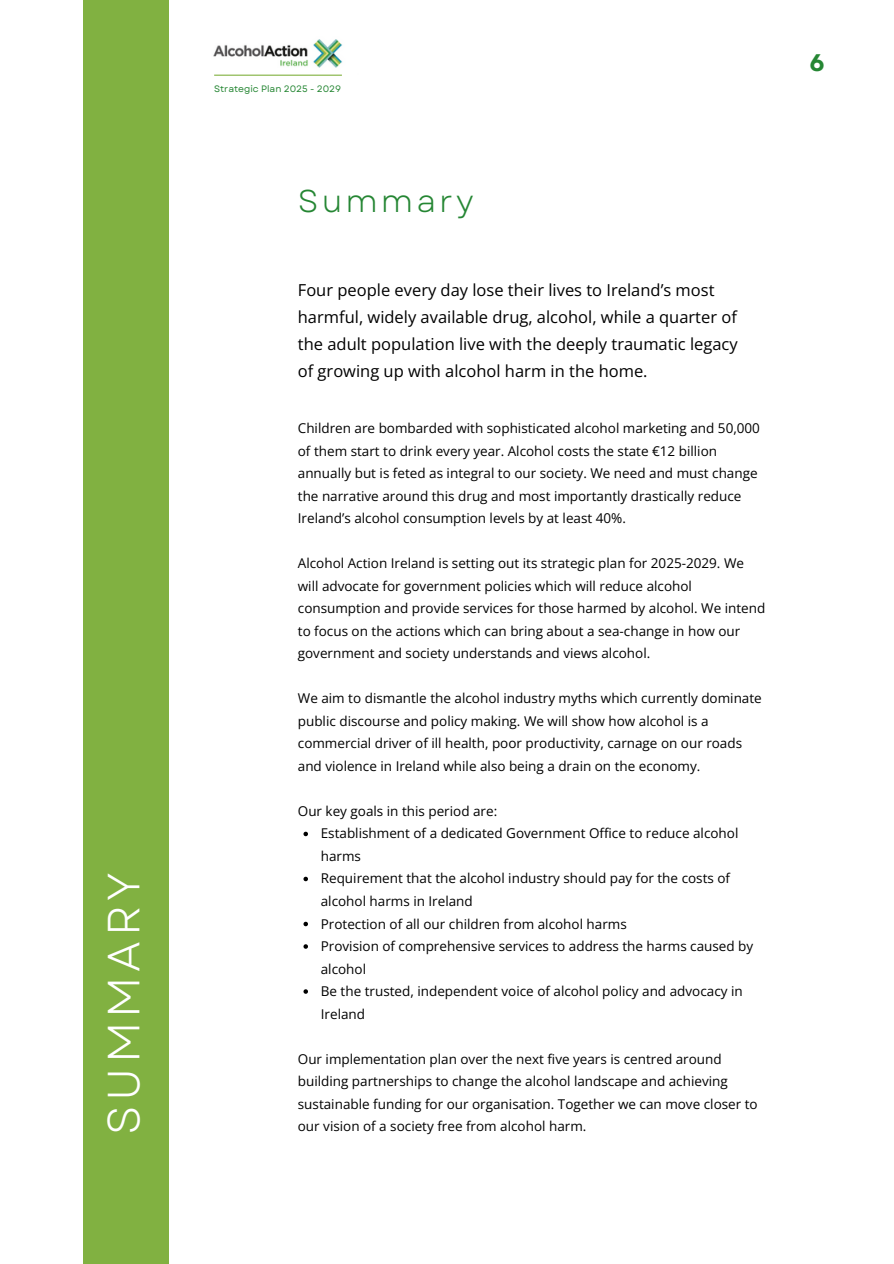
<style>
.page{position:relative;width:894px;height:1264px;background:#fff}
.page>*{position:absolute;margin:0;border:0;box-sizing:border-box;transform-origin:0 0}
.t1{font:45px "Garet";letter-spacing:.1em;color:#fff}
.t2{font:31.5px "Garet";letter-spacing:.1em;color:#258633}
.t3{font:700 24px "Garet";color:#258633}
.t4{font:16.5px/27px "Open Sans";color:#000}
.t5{font:13.5px/22.5px "Open Sans";color:#000}
.t6{font:9.3px "Garet";color:#258633}
</style>
<div class="page">
<svg style="left:303px;top:831px;width:5px;height:5px"></svg>
<svg style="left:303px;top:876px;width:5px;height:5px"></svg>
<svg style="left:303px;top:921px;width:5px;height:5px"></svg>
<svg style="left:303px;top:944px;width:5px;height:4px"></svg>
<svg style="left:303px;top:989px;width:5px;height:4px"></svg>
<div style="left:83px;top:0;width:85px;height:1263px;background:#81b141"></div>
<img style="left:213px;top:39px;width:129px;height:36px">
<hr style="left:214px;top:75px;width:128px;height:1px;background:#81b141">
<p class="t1" style="left:91px;top:1134px;width:264px;rotate:-90deg">SUMMARY</p>
<p class="t6" style="left:214px;top:82px;width:128px">Strategic Plan 2025 - 2029</p>
<p class="t2" style="left:298px;top:178px;width:177px">Summary</p>
<h1 class="t4" style="left:298px;top:276px;width:441px">Four people every day lose their lives to Ireland’s most harmful, widely available drug, alcohol, while a quarter of the adult population live with the deeply traumatic legacy of growing up with alcohol harm in the home.</h1>
<p class="t5" style="left:298px;top:417px;width:463px">Children are bombarded with sophisticated alcohol marketing and 50,000 of them start to drink every year. Alcohol costs the state €12 billion annually but is feted as integral to our society. We need and must change the narrative around this drug and most importantly drastically reduce Ireland’s alcohol consumption levels by at least 40%.</p>
<p class="t5" style="left:298px;top:552px;width:469px">Alcohol Action Ireland is setting out its strategic plan for 2025-2029. We will advocate for government policies which will reduce alcohol consumption and provide services for those harmed by alcohol. We intend to focus on the actions which can bring about a sea-change in how our government and society understands and views alcohol.</p>
<p class="t5" style="left:298px;top:687px;width:465px">We aim to dismantle the alcohol industry myths which currently dominate public discourse and policy making. We will show how alcohol is a commercial driver of ill health, poor productivity, carnage on our roads and violence in Ireland while also being a drain on the economy.</p>
<h2 class="t5" style="left:298px;top:799px;width:201px">Our key goals in this period are:</h2>
<h3 class="t5" style="left:321px;top:822px;width:419px">Establishment of a dedicated Government Office to reduce alcohol harms</h3>
<h4 class="t5" style="left:321px;top:867px;width:410px">Requirement that the alcohol industry should pay for the costs of alcohol harms in Ireland</h4>
<h4 class="t5" style="left:321px;top:912px;width:307px">Protection of all our children from alcohol harms</h4>
<h4 class="t5" style="left:321px;top:934px;width:434px">Provision of comprehensive services to address the harms caused by alcohol</h4>
<h4 class="t5" style="left:321px;top:979px;width:423px">Be the trusted, independent voice of alcohol policy and advocacy in<br>Ireland</h4>
<p class="t5" style="left:298px;top:1047px;width:461px">Our implementation plan over the next five years is centred around building partnerships to change the alcohol landscape and achieving sustainable funding for our organisation. Together we can move closer to</p>
<p class="t5" style="left:298px;top:1114px;width:290px">our vision of a society free from alcohol harm.</p>
<p class="t3" style="left:809px;top:45px;width:17px">6</p>
</div>
